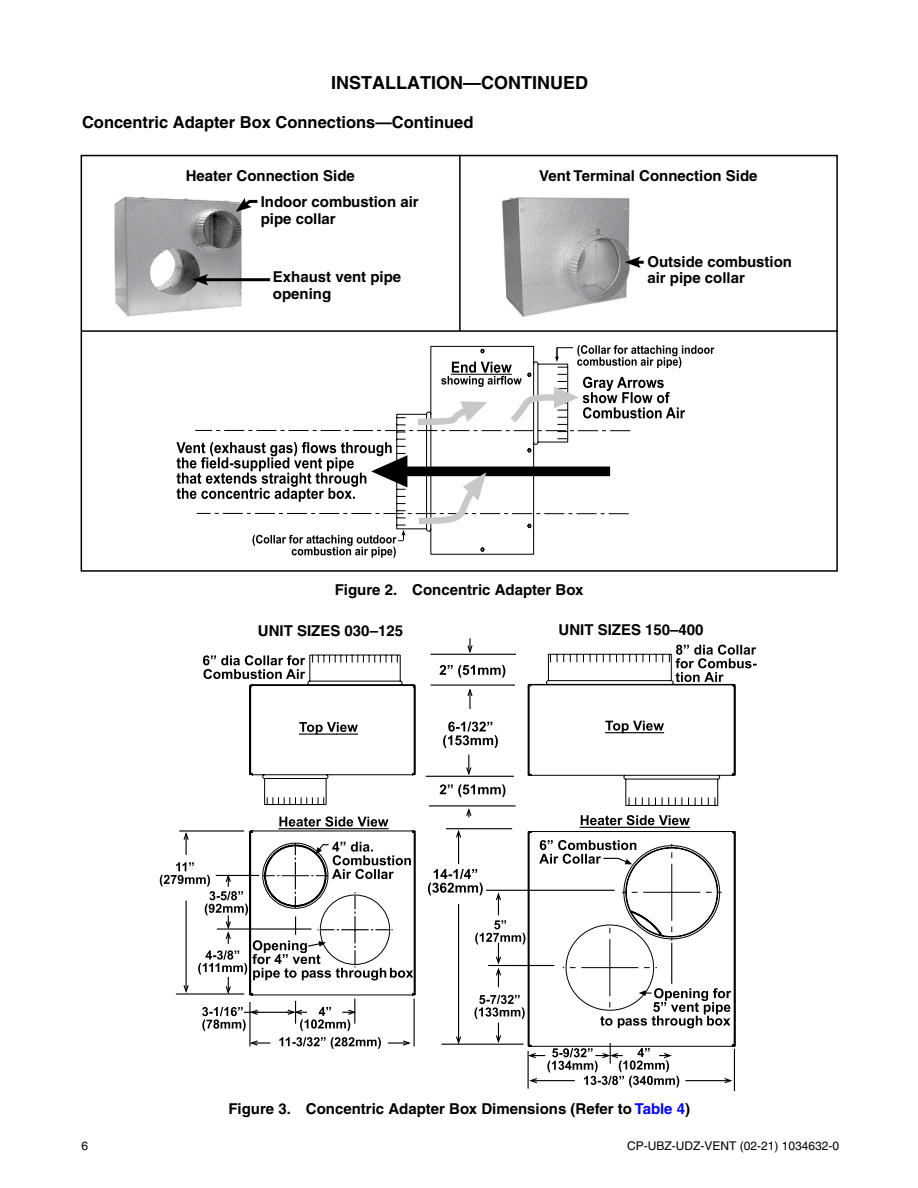
<style>
.page{position:relative;width:918px;height:1188px;background:#fff}
.page>*{position:absolute;margin:0;border:0;box-sizing:border-box;transform-origin:0 0}
.HEADING-CONTINUED{font:700 18px "Helvetica";color:#000}
.SUBHEADING1-CONTINUE{font:700 16.5px "Helvetica";color:#000}
.t1{font:700 15px/16.5px "Helvetica";color:#000}
.t2{font:12px "Helvetica";color:#000}
.s1{color:#00f}
</style>
<div class="page">
<img style="left:114px;top:196px;width:144px;height:121px">
<img style="left:501px;top:197px;width:129px;height:120px">
<hr style="left:203px;top:278px;width:67px;height:3px;background:#000">
<svg style="left:192px;top:274px;width:16px;height:12px"></svg>
<svg style="left:236px;top:197px;width:22px;height:15px"></svg>
<div style="left:81px;top:155px;width:757px;height:417px;border:2px solid #000"></div>
<svg style="left:625px;top:256px;width:19px;height:12px"></svg>
<svg style="left:176px;top:345px;width:538px;height:213px"></svg>
<hr style="left:459px;top:155px;width:2px;height:175px;background:#000">
<hr style="left:81px;top:330px;width:757px;height:2px;background:#000">
<svg style="left:249px;top:654px;width:167px;height:342px"></svg>
<svg style="left:527px;top:654px;width:209px;height:393px"></svg>
<hr style="left:429px;top:805px;width:87px;height:1px;background:#000">
<hr style="left:426px;top:776px;width:88px;height:1px;background:#000">
<hr style="left:431px;top:685px;width:84px;height:1px;background:#000">
<hr style="left:431px;top:654px;width:85px;height:1px;background:#000">
<svg style="left:299px;top:722px;width:59px;height:13px"></svg>
<svg style="left:605px;top:721px;width:59px;height:12px"></svg>
<hr style="left:528px;top:1051px;width:1px;height:38px;background:#000">
<hr style="left:249px;top:1002px;width:2px;height:44px;background:#000">
<svg style="left:249px;top:1040px;width:21px;height:6px"></svg>
<hr style="left:388px;top:1042px;width:20px;height:2px;background:#000">
<svg style="left:402px;top:1040px;width:9px;height:6px"></svg>
<svg style="left:467px;top:688px;width:6px;height:21px"></svg>
<svg style="left:465px;top:755px;width:7px;height:22px"></svg>
<svg style="left:467px;top:638px;width:6px;height:17px"></svg>
<svg style="left:440px;top:665px;width:65px;height:13px"></svg>
<svg style="left:440px;top:784px;width:65px;height:13px"></svg>
<svg style="left:443px;top:722px;width:55px;height:26px"></svg>
<svg style="left:203px;top:655px;width:102px;height:24px"></svg>
<svg style="left:676px;top:645px;width:81px;height:37px"></svg>
<svg style="left:279px;top:1037px;width:102px;height:12px"></svg>
<svg style="left:428px;top:806px;width:306px;height:282px"></svg>
<hr style="left:734px;top:1049px;width:1px;height:42px;background:#000">
<hr style="left:414px;top:999px;width:1px;height:47px;background:#000">
<svg style="left:160px;top:816px;width:253px;height:215px"></svg>
<p class="HEADING-CONTINUED" style="left:331px;top:72px;width:258px">INSTALLATION—CONTINUED</p>
<p class="SUBHEADING1-CONTINUE" style="left:82px;top:112px;width:393px">Concentric Adapter Box Connections—Continued</p>
<p class="t1" style="left:186px;top:167px;width:171px">Heater Connection Side</p>
<p class="t1" style="left:261px;top:194px;width:160px">Indoor combustion air pipe collar</p>
<p class="t1" style="left:273px;top:269px;width:130px">Exhaust vent pipe opening</p>
<p class="t1" style="left:539px;top:167px;width:220px">Vent Terminal Connection Side</p>
<p class="t1" style="left:647px;top:253px;width:146px">Outside combustion air pipe collar</p>
<p class="t1" style="left:335px;top:581px;width:250px">Figure 2. Concentric Adapter Box</p>
<p class="t1" style="left:258px;top:622px;width:147px">UNIT SIZES 030–125</p>
<p class="t1" style="left:559px;top:622px;width:147px">UNIT SIZES 150–400</p>
<p class="t1" style="left:228px;top:1100px;width:463px">Figure 3. Concentric Adapter Box Dimensions (Refer to <span class="s1">Table 4</span>)</p>
<p class="t2" style="left:81px;top:1139px;width:8px">6</p>
<p class="t2" style="left:627px;top:1138px;width:214px">CP-UBZ-UDZ-VENT (02-21) 1034632-0</p>
</div>
